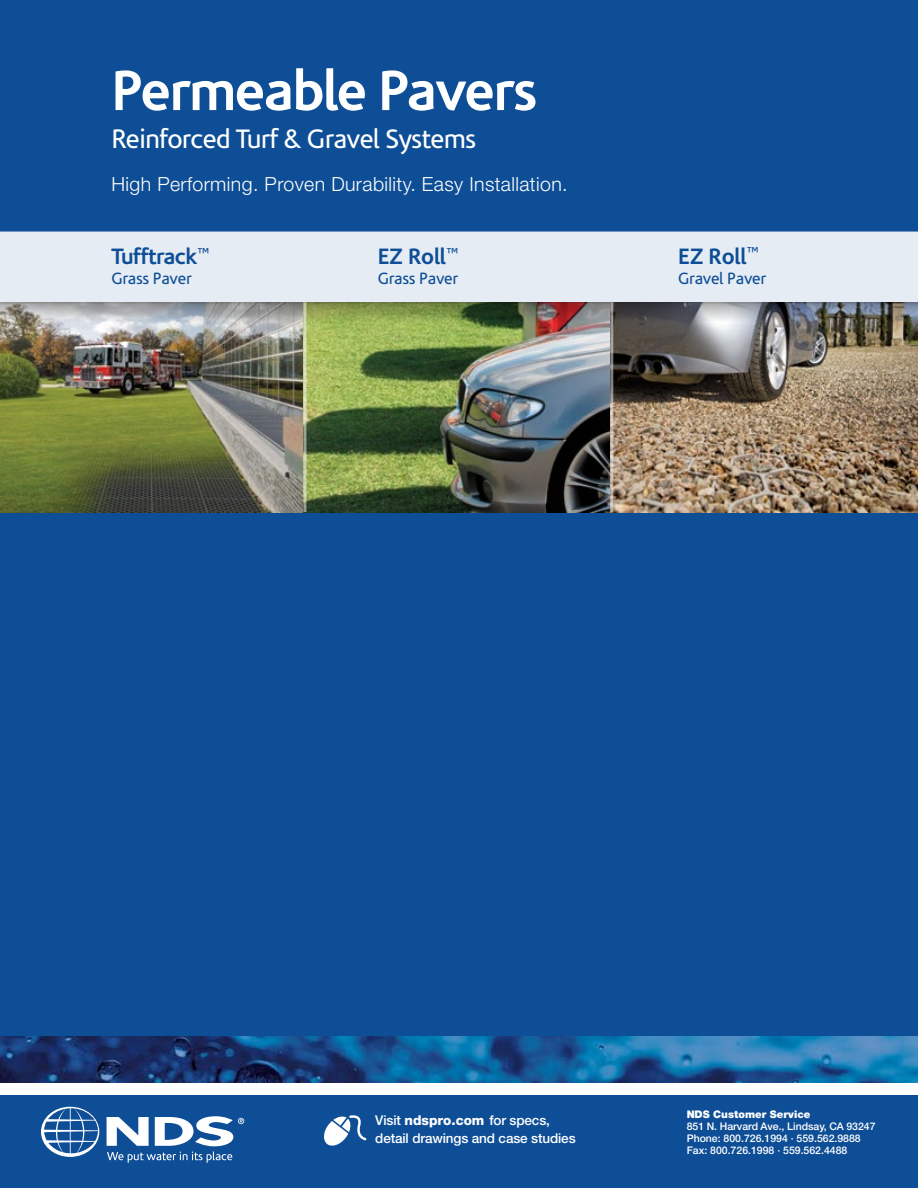
<style>
.page{position:relative;width:918px;height:1188px;background:#0e4e96}
.page>*{position:absolute;margin:0;border:0;box-sizing:border-box;transform-origin:0 0}
.t1{font:700 57px "Corisande";letter-spacing:-.03em;color:#fff}
.t2{font:27px "Corisande";letter-spacing:-.03em;color:#fff}
.t3{font:700 22.5px "Corisande";letter-spacing:-.01em;color:#0e4e96}
.t4{font:700 22.5px "Corisande";letter-spacing:-.03em;color:#0e4e96}
.t5{font:300 19.5px "Helvetica Neue LT";letter-spacing:.02em;color:#fff}
.t6{font:16.5px "Corisande";letter-spacing:-.02em;color:#0e4e96}
.t7{font:500 13.5px/18px "Helvetica Neue LT";letter-spacing:-.01em;color:#fff}
.t8{font:500 10.5px/12px "Helvetica Neue LT";color:#fff}
.t9{font:900 10.5px "Helvetica Neue LT";color:#fff}
.s1{font-weight:800}
</style>
<div class="page">
<img style="left:0;top:1037px;width:918px;height:46px">
<div style="left:0;top:232px;width:918px;height:70px;background:#e6ecf4"></div>
<svg style="left:324px;top:1115px;width:42px;height:31px"></svg>
<img style="left:0;top:322px;width:303px;height:190px">
<img style="left:306px;top:322px;width:304px;height:190px">
<img style="left:613px;top:322px;width:305px;height:190px">
<img style="left:0;top:302px;width:918px;height:20px">
<div style="left:0;top:1083px;width:918px;height:12px;background:#fff"></div>
<hr style="left:610px;top:302px;width:3px;height:210px;background:#fff">
<hr style="left:303px;top:302px;width:3px;height:210px;background:#fff">
<svg style="left:41px;top:1107px;width:58px;height:50px"></svg>
<svg style="left:107px;top:1116px;width:137px;height:47px"></svg>
<h1 class="t1" style="left:111px;top:58px;width:428px">Permeable Pavers</h1>
<h2 class="t2" style="left:111px;top:124px;width:366px">Reinforced Turf &amp; Gravel Systems</h2>
<h3 class="t5" style="left:111px;top:173px;width:458px">High Performing. Proven Durability. Easy Installation.</h3>
<h3 class="t4" style="left:111px;top:244px;width:100px">Tufftrack<sup>™</sup></h3>
<h3 class="t6" style="left:111px;top:269px;width:82px">Grass Paver</h3>
<h3 class="t3" style="left:378px;top:244px;width:83px">EZ Roll<sup>™</sup></h3>
<h3 class="t6" style="left:378px;top:269px;width:82px">Grass Paver</h3>
<h3 class="t3" style="left:678px;top:243px;width:83px">EZ Roll<sup>™</sup></h3>
<h3 class="t6" style="left:678px;top:269px;width:89px">Gravel Paver</h3>
<p class="t7" style="left:375px;top:1111px;width:202px">Visit <span class="s1">ndspro.com</span> for specs, detail drawings and case studies</p>
<p class="t9" style="left:687px;top:1108px;width:125px">NDS Customer Service</p>
<p class="t8" style="left:687px;top:1120px;width:190px">851 N. Harvard Ave., Lindsay, CA 93247<br>Phone: 800.726.1994 · 559.562.9888<br>Fax: 800.726.1998 · 559.562.4488</p>
</div>
